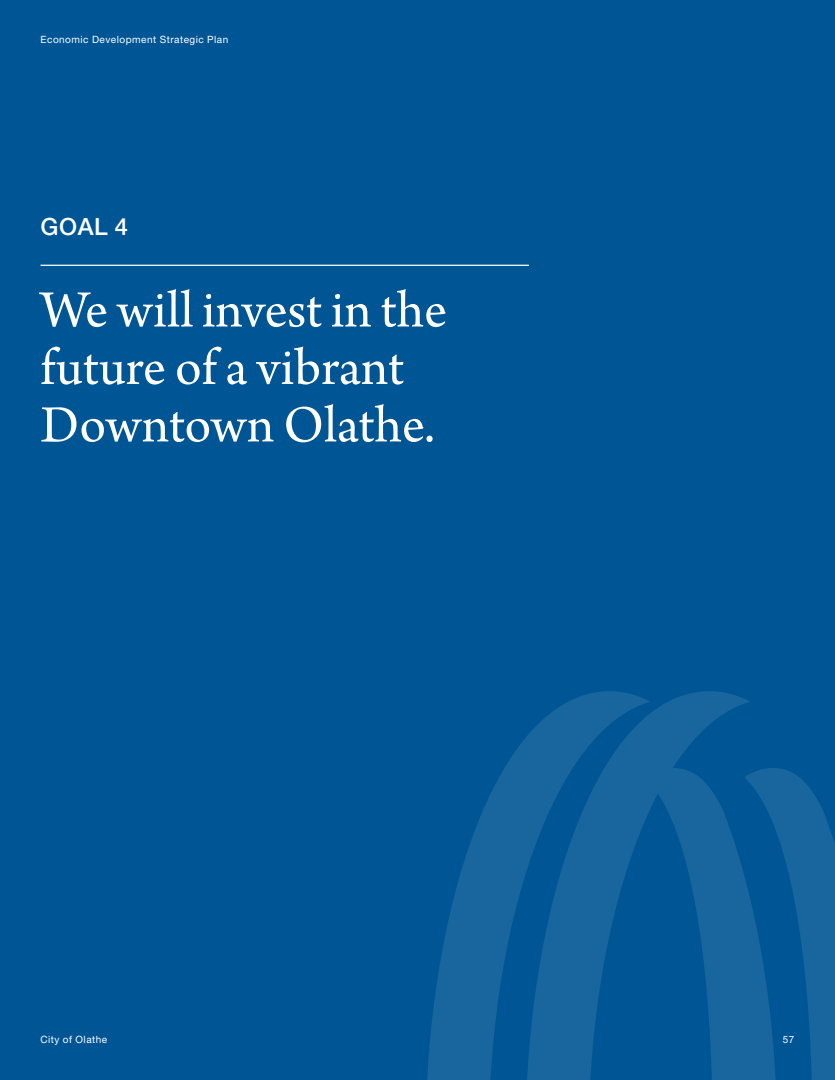
<style>
.page{position:relative;width:835px;height:1080px;background:#005695}
.page>*{position:absolute;margin:0;border:0;box-sizing:border-box;transform-origin:0 0}
.t1{font:55px/57.5px "Arno Pro";color:#fff}
.t2{font:500 23.75px "Helvetica Neue";color:#fff}
.t3{font:10px "Helvetica Neue";letter-spacing:.05em;color:#fff}
</style>
<div class="page">
<svg style="left:427px;top:739px;width:98px;height:341px;fill:#19669f"></svg>
<svg style="left:750px;top:768px;width:85px;height:312px"></svg>
<svg style="left:525px;top:691px;width:225px;height:389px;fill:#19669f"></svg>
<hr style="left:41px;top:265px;width:488px;height:1px;background:#fff">
<p class="t3" style="left:41px;top:33px;width:189px">Economic Development Strategic Plan</p>
<p class="t2" style="left:41px;top:212px;width:89px">GOAL 4</p>
<p class="t1" style="left:41px;top:284px;width:408px">We will invest in the future of a vibrant<br>Downtown Olathe.</p>
<p class="t3" style="left:41px;top:1033px;width:68px">City of Olathe</p>
<p class="t3" style="left:782px;top:1033px;width:13px">57</p>
</div>
